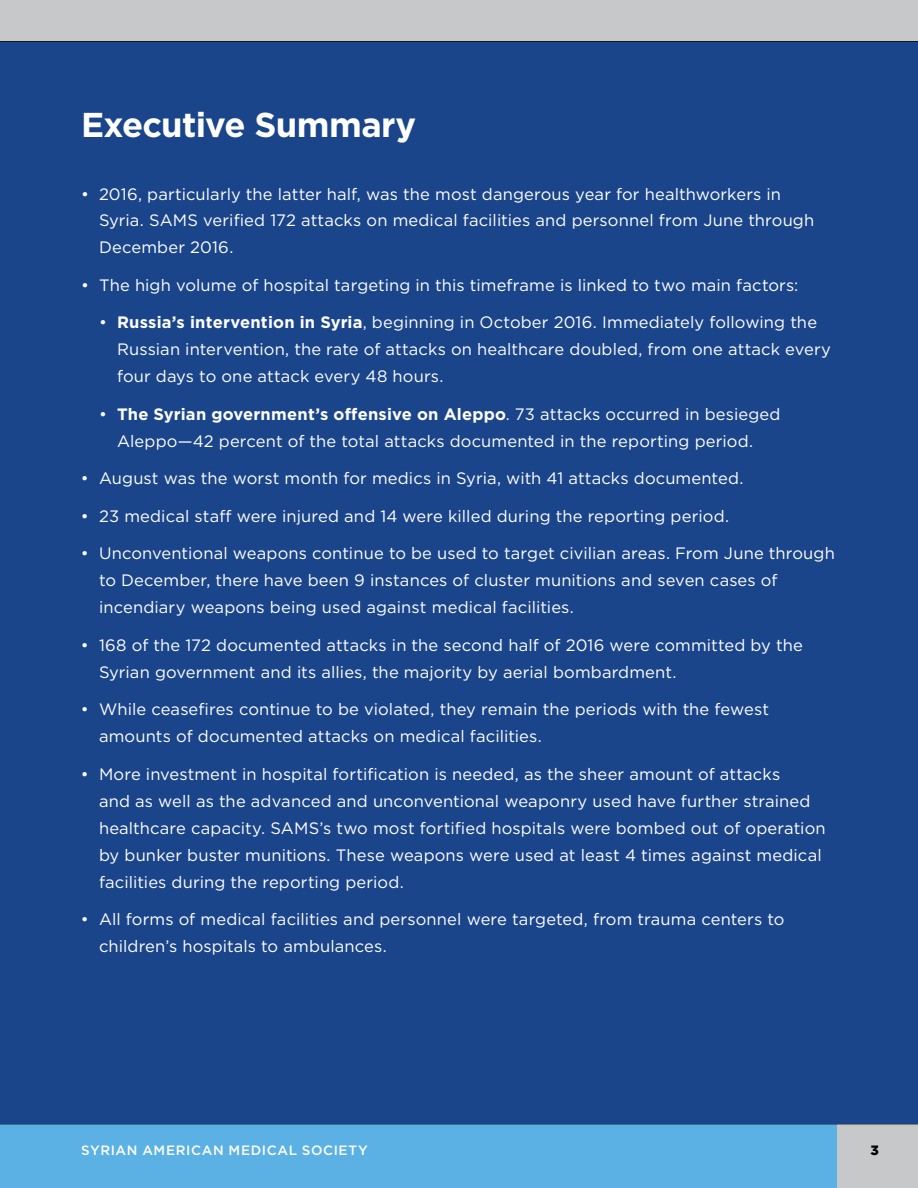
<style>
.page{position:relative;width:918px;height:1188px;background:#fff}
.page>*{position:absolute;margin:0;border:0;box-sizing:border-box;transform-origin:0 0}
.t1{font:700 34.5px "Gotham";letter-spacing:-.015em;color:#fff}
.t2{font:16.5px/27px "Gotham";letter-spacing:.01em;color:#fff}
.t3{font:500 13.5px "Gotham";letter-spacing:.045em;color:#fff}
.t4{font:900 13.5px "Gotham";color:#000}
.s1{font-weight:700}
</style>
<div class="page">
<div style="left:837px;top:1124px;width:81px;height:64px;background:#c7c8ca"></div>
<div style="left:0;top:1124px;width:837px;height:64px;background:#5bb1e3"></div>
<hr style="left:0;top:1124px;width:918px;height:1px;background:#000">
<div style="left:0;top:0;width:918px;height:42px;background:#c7c8ca"></div>
<hr style="left:0;top:41px;width:918px;height:1px;background:#000">
<div style="left:0;top:42px;width:918px;height:1082px;background:#1b458b"></div>
<h1 class="t1" style="left:81px;top:101px;width:337px">Executive Summary</h1>
<p class="t2" style="left:99px;top:180px;width:717px;text-indent:-18px">• 2016, particularly the latter half, was the most dangerous year for healthworkers in<br>Syria. SAMS verified 172 attacks on medical facilities and personnel from June through<br>December 2016.</p>
<p class="t2" style="left:81px;top:271px;width:719px">• The high volume of hospital targeting in this timeframe is linked to two main factors:</p>
<p class="t2" style="left:117px;top:309px;width:716px;text-indent:-18px">• <span class="s1">Russia’s intervention in Syria</span>, beginning in October 2016. Immediately following the<br>Russian intervention, the rate of attacks on healthcare doubled, from one attack every four days to one attack every 48 hours.</p>
<p class="t2" style="left:99px;top:400px;width:683px;text-align:center">• <span class="s1">The Syrian government’s offensive on Aleppo</span>. 73 attacks occurred in besieged<br>Aleppo—42 percent of the total attacks documented in the reporting period.</p>
<p class="t2" style="left:81px;top:465px;width:664px">• August was the worst month for medics in Syria, with 41 attacks documented.</p>
<p class="t2" style="left:81px;top:502px;width:650px">• 23 medical staff were injured and 14 were killed during the reporting period.</p>
<p class="t2" style="left:99px;top:540px;width:737px;text-indent:-18px">• Unconventional weapons continue to be used to target civilian areas. From June through to December, there have been 9 instances of cluster munitions and seven cases of incendiary weapons being used against medical facilities.</p>
<p class="t2" style="left:99px;top:631px;width:705px;text-indent:-18px">• 168 of the 172 documented attacks in the second half of 2016 were committed by the<br>Syrian government and its allies, the majority by aerial bombardment.</p>
<p class="t2" style="left:99px;top:696px;width:672px;text-indent:-18px">• While ceasefires continue to be violated, they remain the periods with the fewest amounts of documented attacks on medical facilities.</p>
<p class="t2" style="left:99px;top:760px;width:728px;text-indent:-18px">• More investment in hospital fortification is needed, as the sheer amount of attacks<br>and as well as the advanced and unconventional weaponry used have further strained healthcare capacity. SAMS’s two most fortified hospitals were bombed out of operation by bunker buster munitions. These weapons were used at least 4 times against medical facilities during the reporting period.</p>
<p class="t2" style="left:99px;top:906px;width:687px;text-indent:-18px">• All forms of medical facilities and personnel were targeted, from trauma centers to children’s hospitals to ambulances.</p>
<p class="t3" style="left:81px;top:1141px;width:288px">SYRIAN AMERICAN MEDICAL SOCIETY</p>
<p class="t4" style="left:870px;top:1141px;width:10px">3</p>
</div>
